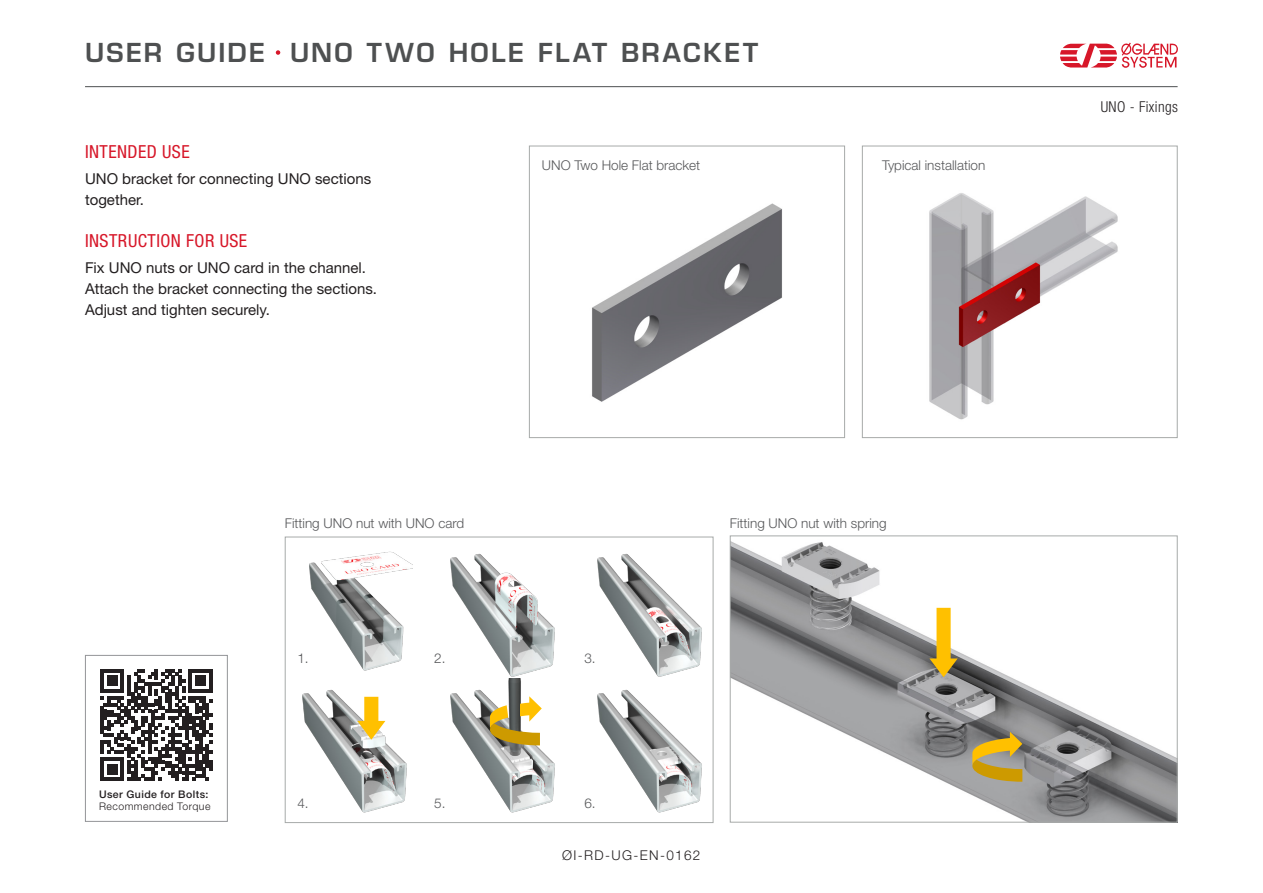
<style>
.page{position:relative;width:1263px;height:893px;background:#fff}
.page>*{position:absolute;margin:0;border:0;box-sizing:border-box;transform-origin:0 0}
.t1{font:600 25.5px "Eurostile LT Std";letter-spacing:.09em;color:#4e5051}
.t2{font:condensed 18px "Helvetica Neue LT Std";letter-spacing:.025em;color:#d71729}
.Brødtekst{font:15px/21px "Helvetica Neue LT Std";color:#231f20}
.t3{font:300 condensed 15px "Helvetica Neue LT Std";letter-spacing:.025em;color:#231f20}
.Bildetekst{font:300 13.5px "Helvetica Neue LT Std";color:#57585a}
.Nummer{font:300 13.5px "Helvetica Neue LT Std";letter-spacing:.1em;color:#231f20}
.t4{font:500 10.5px "Helvetica Neue LT Std";letter-spacing:.045em;color:#231f20}
.t5{font:300 10.5px "Helvetica Neue LT Std";letter-spacing:.045em;color:#231f20}
</style>
<div class="page">
<hr style="left:85px;top:86px;width:1092px;height:1px;background:#4e5051">
<svg style="left:1060px;top:42px;width:118px;height:26px"></svg>
<div style="left:274px;top:49px;width:8px;height:7px;background:#d71729;border-radius:50%"></div>
<div style="left:273px;top:47px;width:10px;height:11px;border:3px solid #fff;border-radius:50%"></div>
<div style="left:85px;top:655px;width:143px;height:167px;border:1px solid #939598"></div>
<svg style="left:100px;top:669px;width:112px;height:112px"></svg>
<img style="left:929px;top:193px;width:189px;height:227px">
<div style="left:862px;top:146px;width:315px;height:292px;border:1px solid #a7aaa9"></div>
<img style="left:592px;top:203px;width:190px;height:199px">
<div style="left:529px;top:146px;width:316px;height:292px;border:1px solid #a7aaa9"></div>
<img style="left:732px;top:542px;width:443px;height:278px">
<div style="left:730px;top:535px;width:447px;height:287px;border:1px solid #a7aaa9"></div>
<svg style="left:929px;top:608px;width:28px;height:69px"></svg>
<svg style="left:969px;top:732px;width:53px;height:50px"></svg>
<img style="left:309px;top:551px;width:103px;height:120px">
<img style="left:450px;top:553px;width:105px;height:126px">
<img style="left:302px;top:689px;width:105px;height:124px">
<img style="left:450px;top:679px;width:105px;height:134px">
<img style="left:597px;top:553px;width:105px;height:124px">
<img style="left:597px;top:689px;width:105px;height:124px">
<svg style="left:357px;top:697px;width:28px;height:42px"></svg>
<svg style="left:486px;top:695px;width:56px;height:50px"></svg>
<div style="left:285px;top:537px;width:428px;height:286px;border:1px solid #a7aaa9"></div>
<h1 class="t1" style="left:85px;top:36px;width:181px">USER GUIDE</h1>
<h2 class="t1" style="left:290px;top:36px;width:470px">UNO TWO HOLE FLAT BRACKET</h2>
<h3 class="t2" style="left:85px;top:142px;width:106px">INTENDED USE</h3>
<p class="Brødtekst" style="left:85px;top:168px;width:288px">UNO bracket for connecting UNO sections together.</p>
<h3 class="t2" style="left:85px;top:231px;width:164px">INSTRUCTION FOR USE</h3>
<p class="Brødtekst" style="left:85px;top:257px;width:294px">Fix UNO nuts or UNO card in the channel.<br>Attach the bracket connecting the sections.<br>Adjust and tighten securely.</p>
<p class="Bildetekst" style="left:542px;top:157px;width:160px">UNO Two Hole Flat bracket</p>
<p class="Bildetekst" style="left:882px;top:157px;width:105px">Typical installation</p>
<p class="Bildetekst" style="left:285px;top:515px;width:181px">Fitting UNO nut with UNO card</p>
<p class="Bildetekst" style="left:730px;top:515px;width:158px">Fitting UNO nut with spring</p>
<p class="t4" style="left:99px;top:788px;width:111px">User Guide for Bolts:</p>
<p class="t5" style="left:99px;top:800px;width:113px">Recommended Torque</p>
<p class="Bildetekst" style="left:297px;top:650px;width:13px">1.</p>
<p class="Bildetekst" style="left:434px;top:650px;width:13px">2.</p>
<p class="Bildetekst" style="left:584px;top:650px;width:13px">3.</p>
<p class="Bildetekst" style="left:297px;top:795px;width:13px">4.</p>
<p class="Bildetekst" style="left:434px;top:795px;width:13px">5.</p>
<p class="Bildetekst" style="left:584px;top:795px;width:13px">6.</p>
<p class="Nummer" style="left:562px;top:847px;width:140px">ØI-RD-UG-EN-0162</p>
<p class="t3" style="left:1101px;top:98px;width:79px">UNO - Fixings</p>
</div>
